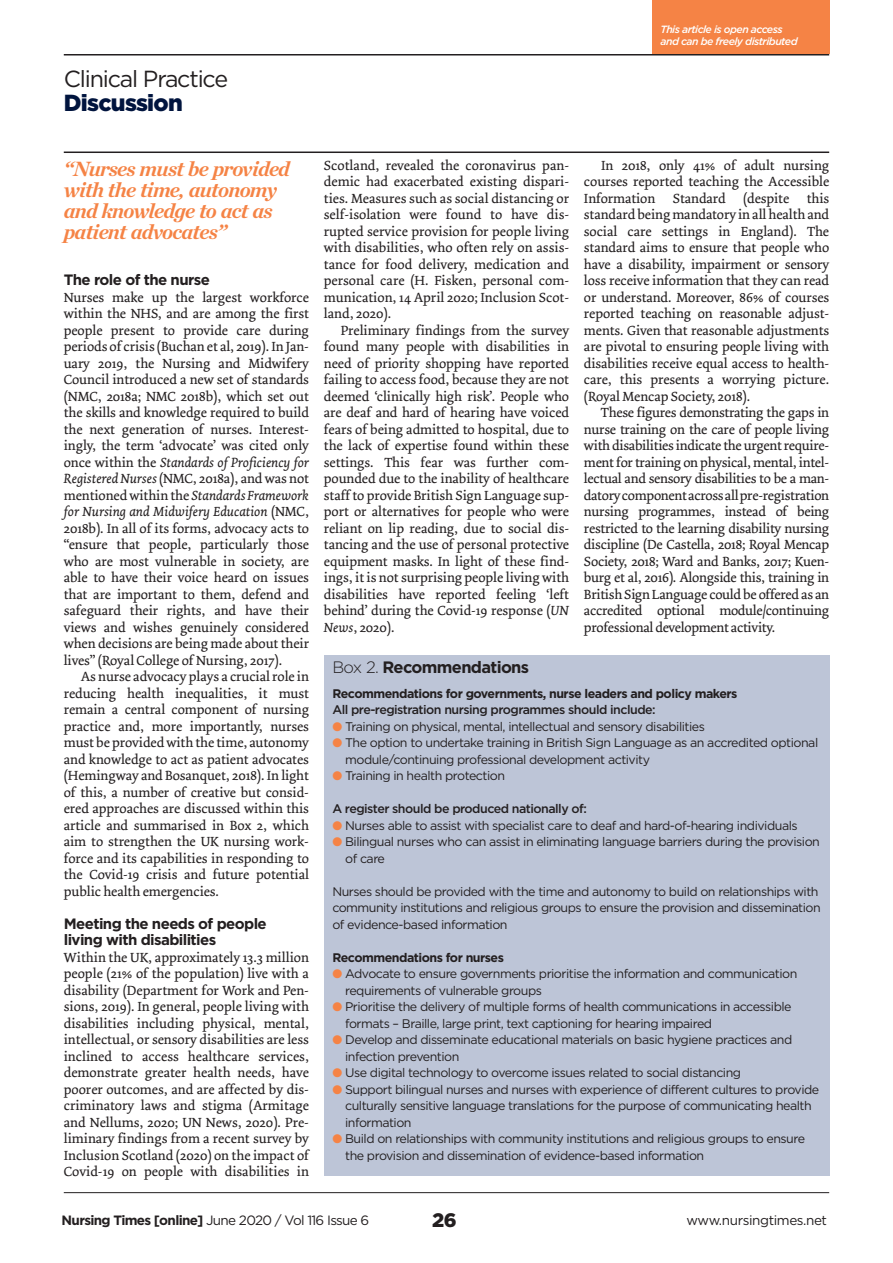
<style>
.page{position:relative;width:893px;height:1263px;background:#fff}
.page>*{position:absolute;margin:0;border:0;box-sizing:border-box;transform-origin:0 0}
.t1{font:23.25px "Gotham";letter-spacing:-.05em;color:#231f20}
.t2{font:900 23.25px "Gotham";letter-spacing:-.03em;color:#00143e}
.t3{font:italic 700 21px/21px "Chronicle Deck";letter-spacing:-.035em;color:#f58345}
.t4{font:900 19.5px "Gotham";color:#231f20}
.t5{font:700 16.5px "Gotham";letter-spacing:-.04em;color:#231f20}
.t6{font:700 15px/16.5px "Gotham";letter-spacing:-.04em;color:#231f20}
.t7{font:13.95px/16.5px "Dolly";letter-spacing:-.005em;color:#231f20;text-align:justify}
.t8{font:13.5px "Gotham";letter-spacing:-.04em;color:#231f20}
.t9{font:12.45px/16.5px "Gotham";letter-spacing:-.04em;color:#231f20}
.t10{font:500 12.45px "Gotham";letter-spacing:-.04em;color:#231f20}
.t11{font:700 12.45px "Gotham";letter-spacing:-.04em;color:#231f20}
.t12{font:italic 500 10.5px/12.8px "Gotham";letter-spacing:-.05em;color:#fff}
.s1{font-style:italic}
.s2{font-weight:300}
.s3{color:#f58345}
.s4{font-weight:700}
</style>
<div class="page">
<hr style="left:64px;top:152px;width:765px;height:1px;background:#231f20">
<hr style="left:64px;top:54px;width:765px;height:2px;background:#231f20">
<hr style="left:64px;top:1192px;width:765px;height:1px;background:#231f20">
<div style="left:652px;top:0;width:177px;height:54px;background:#f58345"></div>
<div style="left:324px;top:656px;width:505px;height:520px;background:#bdc5d7"></div>
<h1 class="t1" style="left:64px;top:64px;width:166px">Clinical Practice</h1>
<h1 class="t2" style="left:64px;top:87px;width:121px">Discussion</h1>
<p class="t12" style="left:660px;top:23px;width:139px">This article is open access and can be freely distributed</p>
<h2 class="t3" style="left:64px;top:156px;width:228px">“Nurses must be provided with the time, autonomy and knowledge to act as patient advocates”</h2>
<p class="t6" style="left:64px;top:271px;width:148px">The role of the nurse</p>
<p class="t7" style="left:64px;top:289px;width:247px">Nurses make up the largest workforce within the NHS, and are among the first people present to provide care during periods of crisis (Buchan et al, 2019). In Jan&shy;uary 2019, the Nursing and Midwifery Council introduced a new set of standards (NMC, 2018a; NMC 2018b), which set out the skills and knowledge required to build the next generation of nurses. Interest&shy;ingly, the term ‘advocate’ was cited only once within the <span class="s1">Standards of Proficiency for Registered Nurses</span> (NMC, 2018a), and was not mentioned within the <span class="s1">Standards Framework for Nursing and Midwifery Education</span> (NMC, 2018b). In all of its forms, advocacy acts to “ensure that people, particularly those who are most vulnerable in society, are able to have their voice heard on issues that are important to them, defend and safeguard their rights, and have their views and wishes genuinely considered when decisions are being made about their lives” (Royal College of Nursing, 2017).</p>
<p class="t7" style="left:64px;top:668px;width:247px;text-indent:17px">As nurse advocacy plays a crucial role in reducing health inequalities, it must remain a central component of nursing practice and, more importantly, nurses must be provided with the time, autonomy and knowledge to act as patient advocates (Hemingway and Bosanquet, 2018). In light of this, a number of creative but consid&shy;ered approaches are discussed within this article and summarised in Box 2, which aim to strengthen the UK nursing work&shy;force and its capabilities in responding to the Covid-19 crisis and future potential public health emergencies.</p>
<p class="t6" style="left:64px;top:915px;width:205px">Meeting the needs of people living with disabilities</p>
<p class="t7" style="left:64px;top:949px;width:247px">Within the UK, approximately 13.3 million people (21% of the population) live with a disability (Department for Work and Pen&shy;sions, 2019). In general, people living with disabilities including physical, mental, intellectual, or sensory disabilities are less inclined to access healthcare services, demonstrate greater health needs, have poorer outcomes, and are affected by dis&shy;criminatory laws and stigma (Armitage and Nellums, 2020; UN News, 2020). Pre&shy;liminary findings from a recent survey by Inclusion Scotland (2020) on the impact of Covid-19 on people with disabilities in</p>
<p class="t7" style="left:324px;top:157px;width:247px">Scotland, revealed the coronavirus pan&shy;demic had exacerbated existing dispari&shy;ties. Measures such as social distancing or self-isolation were found to have dis&shy;rupted service provision for people living with disabilities, who often rely on assis&shy;tance for food delivery, medication and personal care (H. Fisken, personal com&shy;munication, 14 April 2020; Inclusion Scot&shy;land, 2020).</p>
<p class="t7" style="left:324px;top:322px;width:247px;text-indent:17px">Preliminary findings from the survey found many people with disabilities in need of priority shopping have reported failing to access food, because they are not deemed ‘clinically high risk’. People who are deaf and hard of hearing have voiced fears of being admitted to hospital, due to the lack of expertise found within these settings. This fear was further com&shy;pounded due to the inability of healthcare staff to provide British Sign Language sup&shy;port or alternatives for people who were reliant on lip reading, due to social dis&shy;tancing and the use of personal protective equipment masks. In light of these find&shy;ings, it is not surprising people living with disabilities have reported feeling ‘left behind’ during the Covid-19 response (<span class="s1">UN News</span>, 2020).</p>
<p class="t7" style="left:584px;top:157px;width:247px;text-indent:17px">In 2018, only 41% of adult nursing courses reported teaching the Accessible Information</p>
<p class="t7" style="left:673px;top:190px;width:55px">Standard</p>
<p class="t7" style="left:743px;top:190px;width:48px">(despite</p>
<p class="t7" style="left:584px;top:190px;width:247px;text-indent:223px">this standard being mandatory in all health and social care settings in England). The standard aims to ensure that people who have a disability, impairment or sensory loss receive information that they can read or understand. Moreover, 86% of courses reported teaching on reasonable adjust&shy;ments. Given that reasonable adjustments are pivotal to ensuring people living with disabilities receive equal access to health&shy;care, this presents a worrying picture. (Royal Mencap Society, 2018).</p>
<p class="t7" style="left:584px;top:404px;width:247px;text-indent:17px">These figures demonstrating the gaps in nurse training on the care of people living with disabilities indicate the urgent require&shy;ment for training on physical, mental, intel&shy;lectual and sensory disabilities to be a man&shy;datory component across all pre-registration nursing programmes, instead of being restricted to the learning disability nursing discipline (De Castella, 2018; Royal Mencap Society, 2018; Ward and Banks, 2017; Kuen&shy;burg et al, 2016). Alongside this, training in British Sign Language could be offered as an accredited optional module/continuing professional development activity.</p>
<p class="t5" style="left:332px;top:658px;width:198px"><span class="s2">Box 2.</span> Recommendations</p>
<p class="t11" style="left:332px;top:686px;width:407px">Recommendations for governments, nurse leaders and policy makers</p>
<p class="t10" style="left:332px;top:703px;width:325px">All pre-registration nursing programmes should include:</p>
<p class="t9" style="left:332px;top:718px;width:374px"><span class="s3">●</span> Training on physical, mental, intellectual and sensory disabilities</p>
<p class="t9" style="left:345px;top:734px;width:475px;text-indent:-13px"><span class="s3">●</span> The option to undertake training in British Sign Language as an accredited optional module/continuing professional development activity</p>
<p class="t9" style="left:332px;top:767px;width:174px"><span class="s3">●</span> Training in health protection</p>
<p class="t10" style="left:332px;top:802px;width:256px">A register should be produced nationally of:</p>
<p class="t9" style="left:332px;top:817px;width:467px"><span class="s3">●</span> Nurses able to assist with specialist care to deaf and hard-of-hearing individuals</p>
<p class="t9" style="left:345px;top:833px;width:476px;text-indent:-13px"><span class="s3">●</span> Bilingual nurses who can assist in eliminating language barriers during the provision of care</p>
<p class="t9" style="left:332px;top:883px;width:490px">Nurses should be provided with the time and autonomy to build on relationships with community institutions and religious groups to ensure the provision and dissemination of evidence-based information</p>
<p class="t11" style="left:332px;top:950px;width:173px">Recommendations for nurses</p>
<p class="t9" style="left:345px;top:965px;width:454px;text-indent:-13px"><span class="s3">●</span> Advocate to ensure governments prioritise the information and communication requirements of vulnerable groups</p>
<p class="t9" style="left:345px;top:998px;width:448px;text-indent:-13px"><span class="s3">●</span> Prioritise the delivery of multiple forms of health communications in accessible formats – Braille, large print, text captioning for hearing impaired</p>
<p class="t9" style="left:345px;top:1031px;width:449px;text-indent:-13px"><span class="s3">●</span> Develop and disseminate educational materials on basic hygiene practices and infection prevention</p>
<p class="t9" style="left:332px;top:1064px;width:410px"><span class="s3">●</span> Use digital technology to overcome issues related to social distancing</p>
<p class="t9" style="left:345px;top:1081px;width:476px;text-indent:-13px"><span class="s3">●</span> Support bilingual nurses and nurses with experience of different cultures to provide culturally sensitive language translations for the purpose of communicating health information</p>
<p class="t9" style="left:345px;top:1130px;width:461px;text-indent:-13px"><span class="s3">●</span> Build on relationships with community institutions and religious groups to ensure the provision and dissemination of evidence-based information</p>
<p class="t8" style="left:62px;top:1211px;width:309px"><span class="s4">Nursing Times [online]</span> June 2020 / Vol 116 Issue 6</p>
<h3 class="t4" style="left:432px;top:1207px;width:26px">26</h3>
<p class="t8" style="left:686px;top:1211px;width:142px">www.nursingtimes.net</p>
</div>
